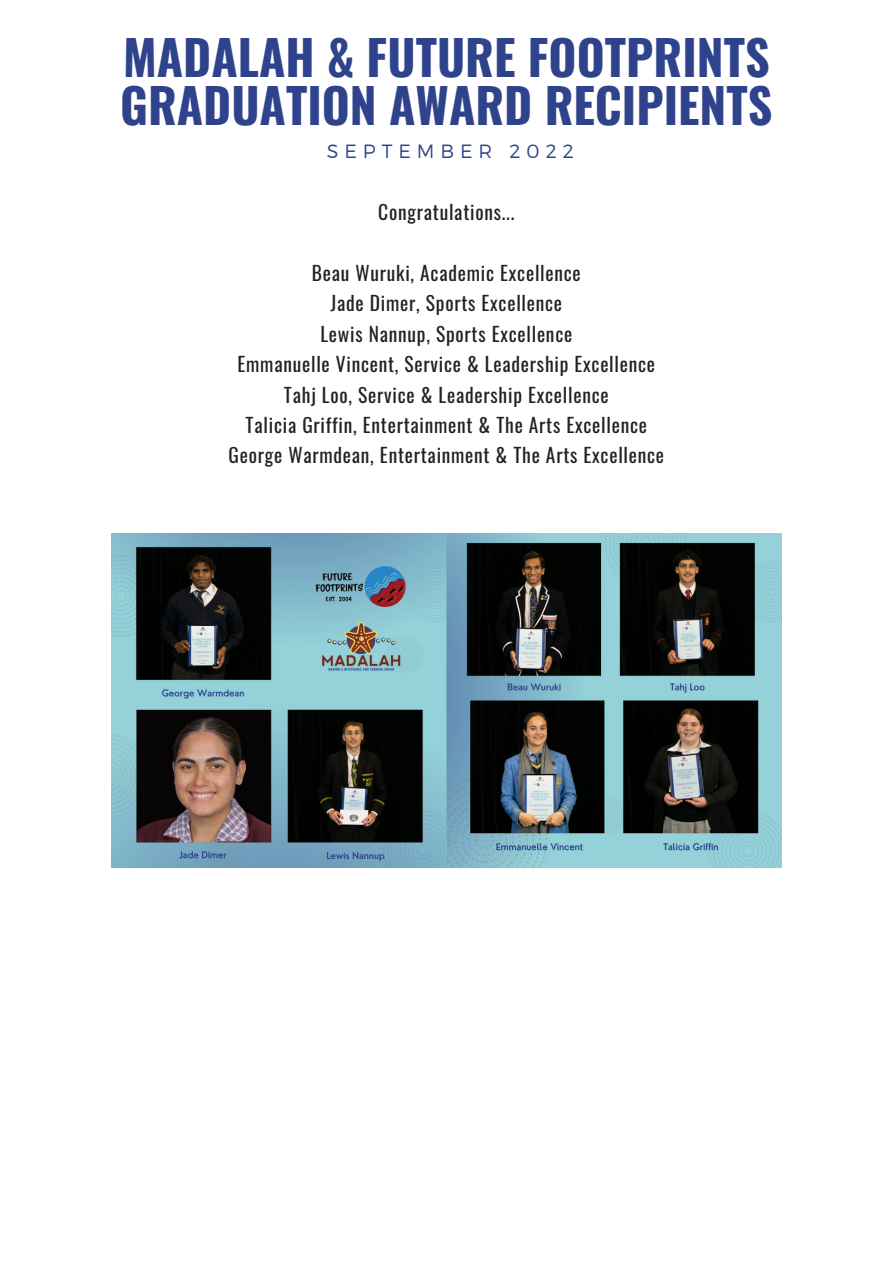
<style>
.page{position:relative;width:893px;height:1264px;background:#fff}
.page>*{position:absolute;margin:0;border:0;box-sizing:border-box;transform-origin:0 0}
.t1{font:700 48px/48.3px "Oswald";color:#2f438c}
.t2{font:19.5px/30.3px "Oswald";letter-spacing:.04em;color:#222;text-align:center}
.t3{font:300 19.2px "Montserrat";letter-spacing:.31em;color:#2f438c}
</style>
<div class="page">
<img style="left:112px;top:533px;width:669px;height:334px">
<h1 class="t1" style="left:120px;top:31px;width:653px">MADALAH &amp; FUTURE FOOTPRINTS<br>GRADUATION AWARD RECIPIENTS</h1>
<p class="t3" style="left:327px;top:138px;width:248px">SEPTEMBER 2022</p>
<p class="t2" style="left:378px;top:196px;width:138px">Congratulations...</p>
<p class="t2" style="left:228px;top:257px;width:437px">Beau Wuruki, Academic Excellence<br>Jade Dimer, Sports Excellence<br>Lewis Nannup, Sports Excellence<br>Emmanuelle Vincent, Service &amp; Leadership Excellence Tahj Loo, Service &amp; Leadership Excellence<br>Talicia Griffin, Entertainment &amp; The Arts Excellence George Warmdean, Entertainment &amp; The Arts Excellence</p>
</div>
